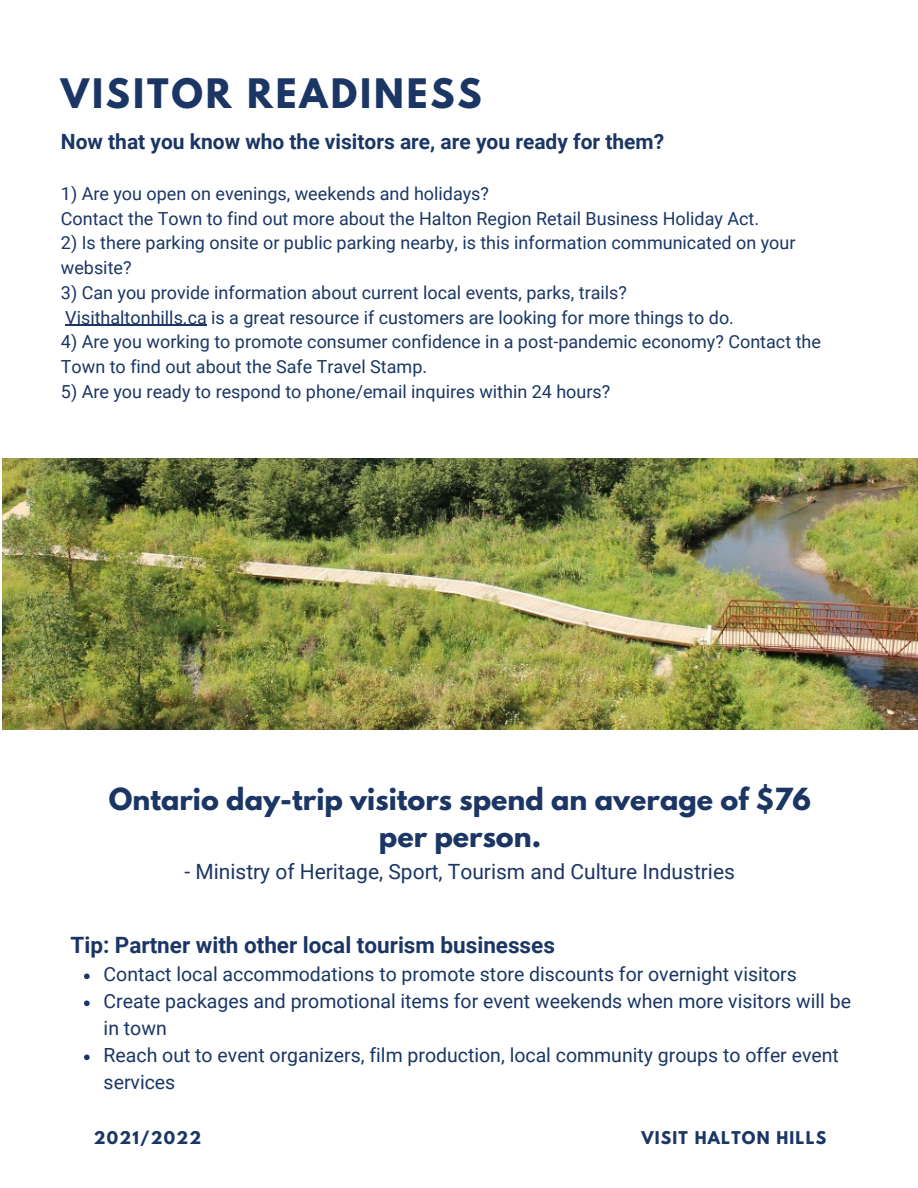
<style>
.page{position:relative;width:918px;height:1188px;background:#fff}
.page>*{position:absolute;margin:0;border:0;box-sizing:border-box;transform-origin:0 0}
.t1{font:700 36px "League Spartan";letter-spacing:.08em;color:#1b3664}
.t2{font:700 27px/37.2px "League Spartan";color:#1b3664;text-align:center}
.t3{font:700 22.5px "Roboto";color:#1b3664}
.t4{font:21px "Roboto";color:#1b3664}
.t5{font:700 21px "Roboto";color:#1b3664}
.t6{font:19.5px/27px "Roboto";color:#1b3664}
.t7{font:18px/24.8px "Roboto";color:#1b3664}
.t8{font:700 15.6px "League Spartan";letter-spacing:.08em;color:#1b3664}
</style>
<div class="page">
<img style="left:2px;top:458px;width:916px;height:272px">
<svg style="left:84px;top:974px;width:6px;height:5px"></svg>
<svg style="left:84px;top:1001px;width:6px;height:5px"></svg>
<svg style="left:84px;top:1055px;width:6px;height:5px"></svg>
<hr style="left:65px;top:325px;width:142px;height:1px;background:#1b3664">
<h1 class="t1" style="left:61px;top:76px;width:422px">VISITOR READINESS</h1>
<p class="t5" style="left:61px;top:130px;width:605px">Now that you know who the visitors are, are you ready for them?</p>
<p class="t7" style="left:61px;top:181px;width:700px">1) Are you open on evenings, weekends and holidays?<br>Contact the Town to find out more about the Halton Region Retail Business Holiday Act.</p>
<p class="t7" style="left:61px;top:231px;width:736px">2) Is there parking onsite or public parking nearby, is this information communicated on your website?</p>
<p class="t7" style="left:61px;top:280px;width:675px">3) Can you provide information about current local events, parks, trails?<br>Visithaltonhills.ca is a great resource if customers are looking for more things to do.</p>
<p class="t7" style="left:61px;top:330px;width:762px">4) Are you working to promote consumer confidence in a post-pandemic economy? Contact the<br>Town to find out about the Safe Travel Stamp.</p>
<p class="t7" style="left:61px;top:379px;width:551px">5) Are you ready to respond to phone/email inquires within 24 hours?</p>
<h2 class="t2" style="left:109px;top:784px;width:704px">Ontario day-trip visitors spend an average of $76 per person.</h2>
<p class="t4" style="left:185px;top:860px;width:552px">- Ministry of Heritage, Sport, Tourism and Culture Industries</p>
<p class="t3" style="left:71px;top:932px;width:486px">Tip: Partner with other local tourism businesses</p>
<p class="t6" style="left:104px;top:961px;width:749px">Contact local accommodations to promote store discounts for overnight visitors Create packages and promotional items for event weekends when more visitors will be in town<br>Reach out to event organizers, film production, local community groups to offer event services</p>
<p class="t8" style="left:94px;top:1130px;width:109px">2021/2022</p>
<p class="t8" style="left:641px;top:1130px;width:186px">VISIT HALTON HILLS</p>
</div>
